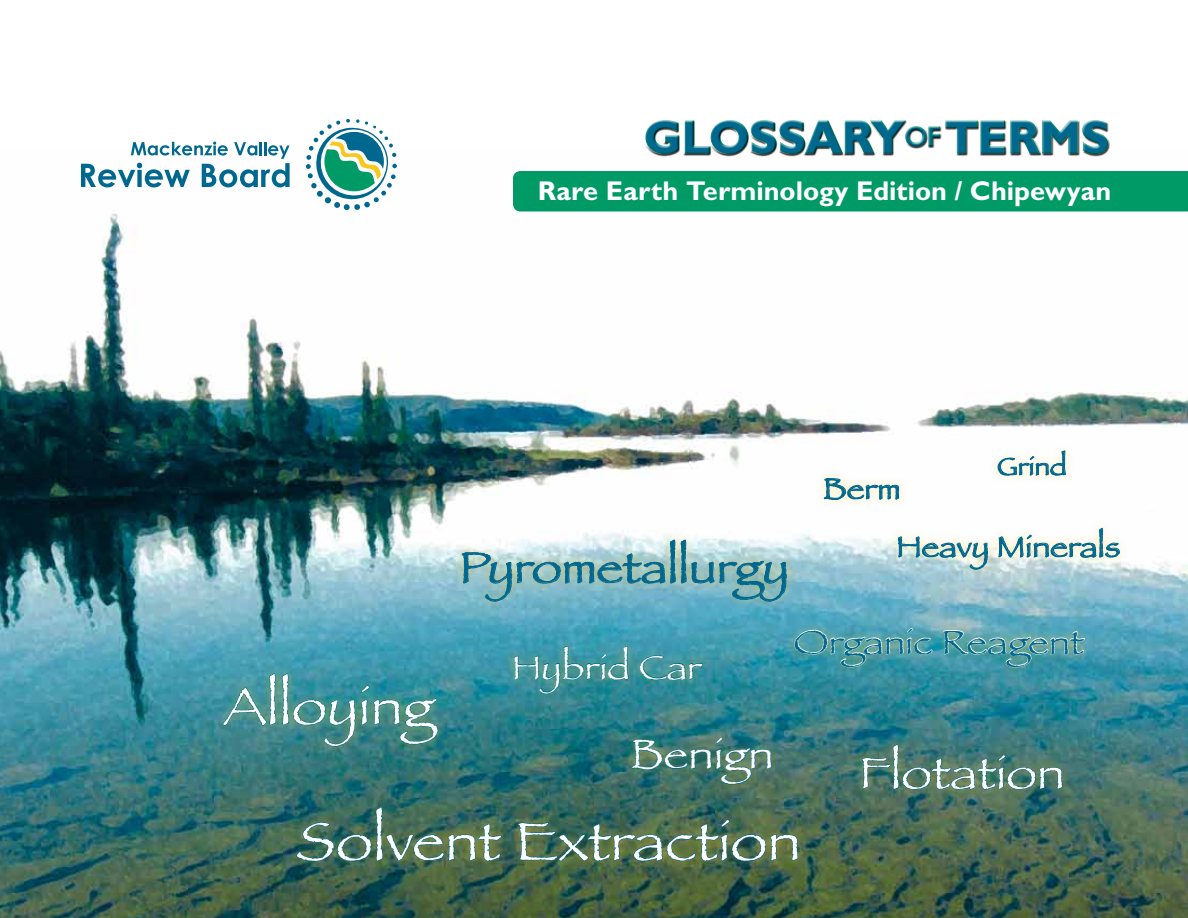
<style>
.page{position:relative;width:1188px;height:918px;background:#fff}
.page>*{position:absolute;margin:0;border:0;box-sizing:border-box;transform-origin:0 0}
.t1{font:55.5px "Papyrus";color:#fff;scale:1.1 1}
.t2{font:52.95px "Papyrus";color:#fff;scale:1.1 1}
.t3{font:700 46.35px "Gill Sans";color:#00678f}
.t4{font:46.2px "Papyrus";color:#fff;scale:1.1 1}
.t5{font:45px "Papyrus";color:#00678f;scale:1.1 1}
.t6{font:42px "Papyrus";color:#fff;scale:1.1 1}
.t7{font:35.1px "Papyrus";color:#00678f;scale:1.1 1}
.t8{font:34.5px "Papyrus";color:#fff;scale:1.1 1}
.t9{font:30px "Papyrus";color:#00678f;scale:1.1 1}
.t10{font:700 27.15px "Gill Sans";color:#fff}
.t11{font:25.5px "Papyrus";color:#00678f;scale:1.1 1}
</style>
<div class="page">
<img style="left:0;top:156px;width:1188px;height:762px">
<div style="left:452px;top:530px;width:343px;height:80px;background:#fac71c;opacity:.5"></div>
<div style="left:287px;top:797px;width:519px;height:73px;background:#fac71c;opacity:.5"></div>
<svg style="left:295px;top:793px;width:207px;height:118px"></svg>
<img style="left:517px;top:724px;width:282px;height:187px">
<div style="left:784px;top:618px;width:308px;height:58px;background:#fac71c;opacity:.5"></div>
<svg style="left:794px;top:619px;width:139px;height:49px"></svg>
<svg style="left:943px;top:622px;width:142px;height:61px"></svg>
<div style="left:988px;top:441px;width:86px;height:43px;background:#fdfdfd"></div>
<svg style="left:998px;top:451px;width:68px;height:27px"></svg>
<div style="left:888px;top:518px;width:240px;height:60px;background:#fac71c;opacity:.5"></div>
<svg style="left:898px;top:536px;width:90px;height:34px"></svg>
<svg style="left:998px;top:522px;width:122px;height:40px"></svg>
<div style="left:213px;top:664px;width:233px;height:91px;background:#fac71c;opacity:.5"></div>
<svg style="left:222px;top:663px;width:217px;height:84px"></svg>
<div style="left:504px;top:636px;width:207px;height:66px;background:#fac71c;opacity:.5"></div>
<svg style="left:461px;top:518px;width:326px;height:176px"></svg>
<div style="left:852px;top:735px;width:219px;height:63px;background:#fac71c;opacity:.5"></div>
<svg style="left:861px;top:736px;width:202px;height:91px"></svg>
<div style="left:814px;top:468px;width:93px;height:40px;background:#fac71c;opacity:.5"></div>
<svg style="left:824px;top:458px;width:75px;height:45px"></svg>
<div style="left:644px;top:120px;width:466px;height:36px;background:#000;opacity:.75"></div>
<svg style="left:81px;top:142px;width:209px;height:45px"></svg>
<svg style="left:306px;top:119px;width:91px;height:91px"></svg>
<div style="left:513px;top:171px;width:675px;height:41px;background:#009a66"></div>
<h3 class="t3" style="left:644px;top:110px;width:467px">GLOSSARY<sup>OF</sup> TERMS</h3>
<p class="t10" style="left:538px;top:175px;width:575px">Rare Earth Terminology Edition / Chipewyan</p>
<h2 class="t2" style="left:223px;top:675px;width:193px">Alloying</h2>
<p class="t9" style="left:823px;top:471px;width:72px">Berm</p>
<p class="t11" style="left:997px;top:451px;width:65px">Grind</p>
<h3 class="t5" style="left:459px;top:540px;width:301px">Pyrometallurgy</h3>
<p class="t9" style="left:896px;top:529px;width:205px">Heavy Minerals</p>
<p class="t8" style="left:512px;top:647px;width:174px">Hybrid Car</p>
<p class="t7" style="left:794px;top:621px;width:265px">Organic Reagent</p>
<h3 class="t6" style="left:630px;top:729px;width:132px">Benign</h3>
<h3 class="t4" style="left:859px;top:745px;width:188px">Flotation</h3>
<h1 class="t1" style="left:296px;top:808px;width:460px">Solvent Extraction</h1>
</div>
